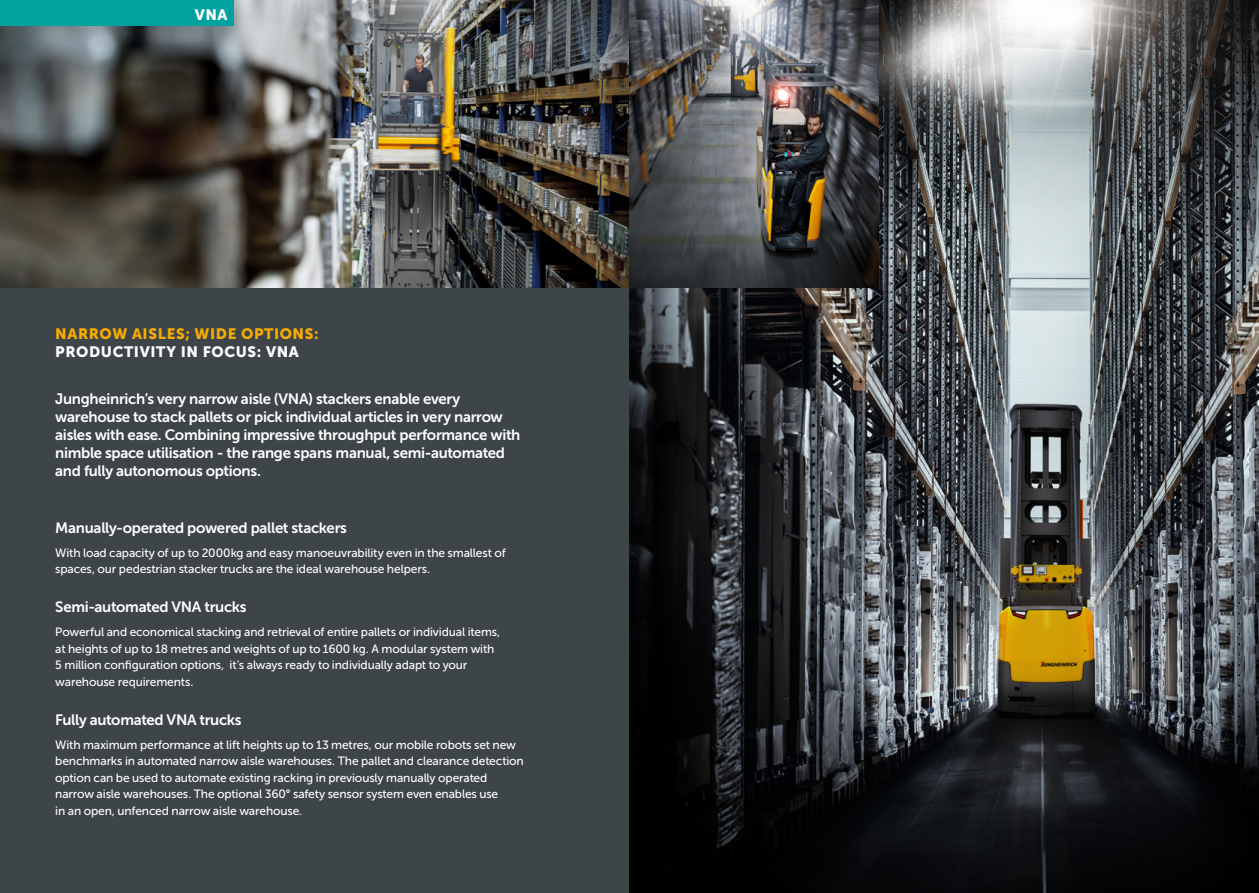
<style>
.page{position:relative;width:1259px;height:893px;background:#fff}
.page>*{position:absolute;margin:0;border:0;box-sizing:border-box;transform-origin:0 0}
.t1{font:15px/18px "Museo JH Sans 700";letter-spacing:-.02em;color:#fff}
.t2{font:15px "Museo JH Sans 900";letter-spacing:.04em;color:#fff}
.t3{font:15px "Museo JH Sans 900";letter-spacing:.04em;color:#f8ac00}
.t4{font:12px/16.5px "Museo JH Sans 500";letter-spacing:-.01em;color:#fff}
</style>
<div class="page">
<div style="left:0;top:0;width:629px;height:893px;background:#3d4548"></div>
<img style="left:0;top:0;width:629px;height:287px">
<img style="left:629px;top:0;width:630px;height:893px">
<div style="left:0;top:0;width:234px;height:26px;background:#00a19f"></div>
<p class="t2" style="left:195px;top:6px;width:34px">VNA</p>
<p class="t3" style="left:55px;top:325px;width:265px">NARROW AISLES; WIDE OPTIONS:</p>
<p class="t2" style="left:55px;top:343px;width:245px">PRODUCTIVITY IN FOCUS: VNA</p>
<p class="t1" style="left:55px;top:389px;width:467px">Jungheinrich’s very narrow aisle (VNA) stackers enable every warehouse to stack pallets or pick individual articles in very narrow aisles with ease. Combining impressive throughput performance with nimble space utilisation - the range spans manual, semi-automated and fully autonomous options.</p>
<p class="t1" style="left:55px;top:518px;width:293px">Manually-operated powered pallet stackers</p>
<p class="t4" style="left:55px;top:544px;width:452px">With load capacity of up to 2000kg and easy manoeuvrability even in the smallest of spaces, our pedestrian stacker trucks are the ideal warehouse helpers.</p>
<p class="t1" style="left:55px;top:598px;width:193px">Semi-automated VNA trucks</p>
<p class="t4" style="left:55px;top:624px;width:446px">Powerful and economical stacking and retrieval of entire pallets or individual items, at heights of up to 18 metres and weights of up to 1600 kg. A modular system with 5 million configuration options, it’s always ready to individually adapt to your warehouse requirements.</p>
<p class="t1" style="left:55px;top:710px;width:188px">Fully automated VNA trucks</p>
<p class="t4" style="left:55px;top:736px;width:470px">With maximum performance at lift heights up to 13 metres, our mobile robots set new benchmarks in automated narrow aisle warehouses. The pallet and clearance detection option can be used to automate existing racking in previously manually operated narrow aisle warehouses. The optional 360° safety sensor system even enables use<br>in an open, unfenced narrow aisle warehouse.</p>
</div>
